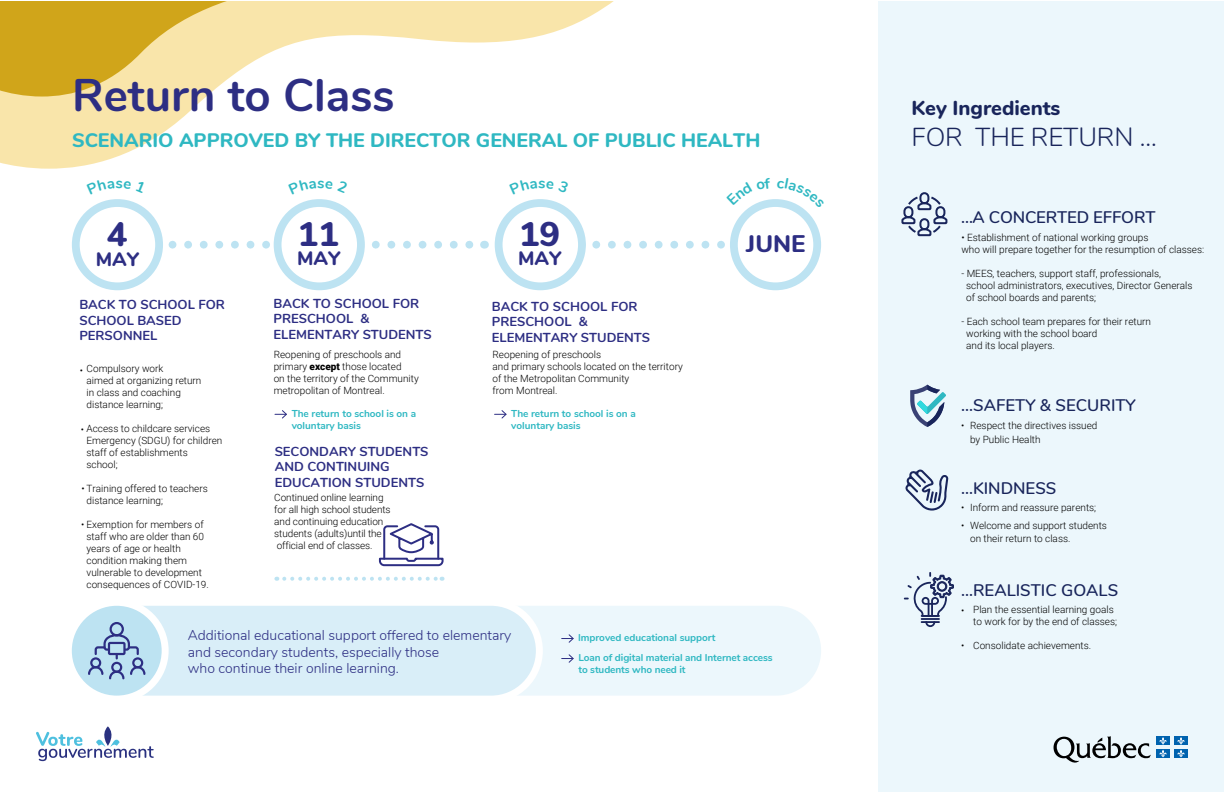
<style>
.page{position:relative;width:1224px;height:792px;background:#fff}
.page>*{position:absolute;margin:0;border:0;box-sizing:border-box;transform-origin:0 0}
.t1{font:700 45.6px "Nunito";color:#2d2e83}
.t2{font:800 34.2px "Nunito";color:#2d2e83}
.t3{font:300 26px "Nunito";letter-spacing:-.01em;color:#19255b}
.t4{font:800 24px "Nunito";color:#2d2e83}
.t5{font:800 20.3px "Nunito";color:#19255b}
.t6{font:800 19.5px "Nunito";color:#2fb8c2}
.t7{font:800 19.5px "Nunito";color:#2d2e83}
.t8{font:600 16.8px "Nunito";color:#19255b}
.t9{font:300 14px/16.8px "Nunito";color:#2d2e83}
.t10{font:700 13px/15.6px "Nunito";color:#2d2e83}
.t11{font:300 10px/12px "Roboto";color:#000}
.t12{font:700 10px/12px "Nunito";letter-spacing:-.005em;color:#2fb8c2}
.s1{font-weight:900}
</style>
<div class="page">
<svg style="left:172px;top:241px;width:102px;height:8px"></svg>
<div style="left:88px;top:606px;width:733px;height:90px;background:#ecf7fc;border-radius:45px"></div>
<div style="left:84px;top:602px;width:455px;height:97px;background:#d9eef8;border-radius:48px"></div>
<div style="left:81px;top:599px;width:462px;height:104px;border:7px solid #fff;border-radius:48px"></div>
<svg style="left:68px;top:602px;width:97px;height:97px;background:#c9e8f4"></svg>
<div style="left:65px;top:599px;width:104px;height:104px;border:7px solid #fff;border-radius:50%"></div>
<div style="left:878px;top:2px;width:346px;height:790px;background:#ecf7fc"></div>
<svg style="left:0;top:2px;width:612px;height:167px"></svg>
<svg style="left:0;top:2px;width:293px;height:95px;background:#e5c86b"></svg>
<div style="left:72px;top:199px;width:91px;height:91px;border:8px solid #bde3f2;border-radius:50%"></div>
<svg style="left:275px;top:410px;width:12px;height:9px"></svg>
<svg style="left:378px;top:523px;width:66px;height:44px"></svg>
<svg style="left:495px;top:410px;width:12px;height:9px"></svg>
<svg style="left:372px;top:241px;width:102px;height:8px"></svg>
<svg style="left:596px;top:241px;width:129px;height:8px"></svg>
<svg style="left:901px;top:192px;width:47px;height:45px"></svg>
<svg style="left:910px;top:385px;width:36px;height:42px"></svg>
<svg style="left:905px;top:469px;width:44px;height:42px"></svg>
<div style="left:274px;top:199px;width:91px;height:91px;border:8px solid #bde3f2;border-radius:50%"></div>
<div style="left:495px;top:199px;width:91px;height:91px;border:8px solid #bde3f2;border-radius:50%"></div>
<div style="left:730px;top:199px;width:91px;height:91px;border:8px solid #bde3f2;border-radius:50%"></div>
<svg style="left:904px;top:572px;width:50px;height:55px"></svg>
<svg style="left:87px;top:621px;width:60px;height:60px;background:#a2c1dd"></svg>
<svg style="left:562px;top:634px;width:12px;height:9px"></svg>
<svg style="left:562px;top:654px;width:12px;height:9px"></svg>
<svg style="left:284px;top:577px;width:159px;height:4px"></svg>
<img style="left:1053px;top:736px;width:135px;height:27px">
<img style="left:37px;top:726px;width:117px;height:35px">
<svg style="left:753px;top:199px;width:18px;height:6px"></svg>
<svg style="left:777px;top:199px;width:25px;height:9px"></svg>
<h1 class="t1" style="left:72px;top:62px;width:324px">Return to Class</h1>
<h3 class="t6" style="left:72px;top:126px;width:690px">SCENARIO APPROVED BY THE DIRECTOR GENERAL OF PUBLIC HEALTH</h3>
<h2 class="t2" style="left:107px;top:209px;width:22px">4</h2>
<h3 class="t7" style="left:96px;top:245px;width:45px">MAY</h3>
<h3 class="t10" style="left:79px;top:296px;width:147px">BACK TO SCHOOL FOR<br>SCHOOL BASED<br>PERSONNEL</h3>
<p class="t11" style="left:80px;top:364px;width:5px">•</p>
<p class="t11" style="left:87px;top:362px;width:116px">Compulsory work<br>aimed at organizing return in class and coaching distance learning;</p>
<p class="t11" style="left:87px;top:422px;width:137px;text-indent:-6px">• Access to childcare services<br>Emergency (SDGU) for children staff of establishments<br>school;</p>
<p class="t11" style="left:87px;top:482px;width:123px;text-indent:-5px">• Training offered to teachers distance learning;</p>
<p class="t11" style="left:87px;top:518px;width:124px;text-indent:-5px">• Exemption for members of staff who are older than 60 years of age or health condition making them vulnerable to development consequences of COVID-19.</p>
<h2 class="t2" style="left:298px;top:208px;width:43px">11</h2>
<h3 class="t7" style="left:297px;top:244px;width:45px">MAY</h3>
<h3 class="t10" style="left:274px;top:295px;width:160px">BACK TO SCHOOL FOR<br>PRESCHOOL &amp;<br>ELEMENTARY STUDENTS</h3>
<p class="t11" style="left:274px;top:348px;width:147px">Reopening of preschools and primary <span class="s1">except</span> those located<br>on the territory of the Community metropolitan of Montreal.</p>
<p class="t12" style="left:292px;top:407px;width:126px">The return to school is on a voluntary basis</p>
<h3 class="t10" style="left:275px;top:443px;width:155px">SECONDARY STUDENTS<br>AND CONTINUING<br>EDUCATION STUDENTS</h3>
<p class="t11" style="left:274px;top:491px;width:118px">Continued online learning for all high school students and continuing education students (adults)until the official end of classes.</p>
<h2 class="t2" style="left:519px;top:208px;width:43px">19</h2>
<h3 class="t7" style="left:518px;top:244px;width:45px">MAY</h3>
<h3 class="t10" style="left:492px;top:298px;width:160px">BACK TO SCHOOL FOR<br>PRESCHOOL &amp;<br>ELEMENTARY STUDENTS</h3>
<p class="t11" style="left:493px;top:348px;width:192px">Reopening of preschools<br>and primary schools located on the territory of the Metropolitan Community<br>from Montreal.</p>
<p class="t12" style="left:511px;top:407px;width:126px">The return to school is on a voluntary basis</p>
<h3 class="t4" style="left:746px;top:226px;width:61px">JUNE</h3>
<h3 class="t9" style="left:188px;top:626px;width:325px">Additional educational support offered to elementary and secondary students, especially those<br>who continue their online learning.</h3>
<p class="t12" style="left:578px;top:631px;width:139px">Improved educational support</p>
<p class="t12" style="left:578px;top:651px;width:196px">Loan of digital material and Internet access to students who need it</p>
<h3 class="t5" style="left:912px;top:93px;width:150px">Key Ingredients</h3>
<h3 class="t3" style="left:912px;top:118px;width:247px">FOR THE RETURN ...</h3>
<h3 class="t8" style="left:961px;top:205px;width:196px">...A CONCERTED EFFORT</h3>
<p class="t11" style="left:961px;top:231px;width:244px">• Establishment of national working groups<br>who will prepare together for the resumption of classes:</p>
<p class="t11" style="left:966px;top:267px;width:228px;text-indent:-5px">- MEES, teachers, support staff, professionals, school administrators, executives, Director Generals of school boards and parents;</p>
<p class="t11" style="left:966px;top:315px;width:186px;text-indent:-5px">- Each school team prepares for their return working with the school board<br>and its local players.</p>
<h3 class="t8" style="left:961px;top:392px;width:176px">...SAFETY &amp; SECURITY</h3>
<p class="t11" style="left:970px;top:418px;width:129px;line-height:14px;text-indent:-9px">• Respect the directives issued by Public Health</p>
<h3 class="t8" style="left:961px;top:475px;width:97px">...KINDNESS</h3>
<p class="t11" style="left:961px;top:501px;width:137px">• Inform and reassure parents;</p>
<p class="t11" style="left:970px;top:518px;width:138px;line-height:13px;text-indent:-9px">• Welcome and support students on their return to class.</p>
<h3 class="t8" style="left:961px;top:578px;width:159px">...REALISTIC GOALS</h3>
<p class="t11" style="left:973px;top:603px;width:145px;text-indent:-12px">• Plan the essential learning goals to work for by the end of classes;</p>
<p class="t11" style="left:961px;top:639px;width:132px">• Consolidate achievements.</p>
</div>
